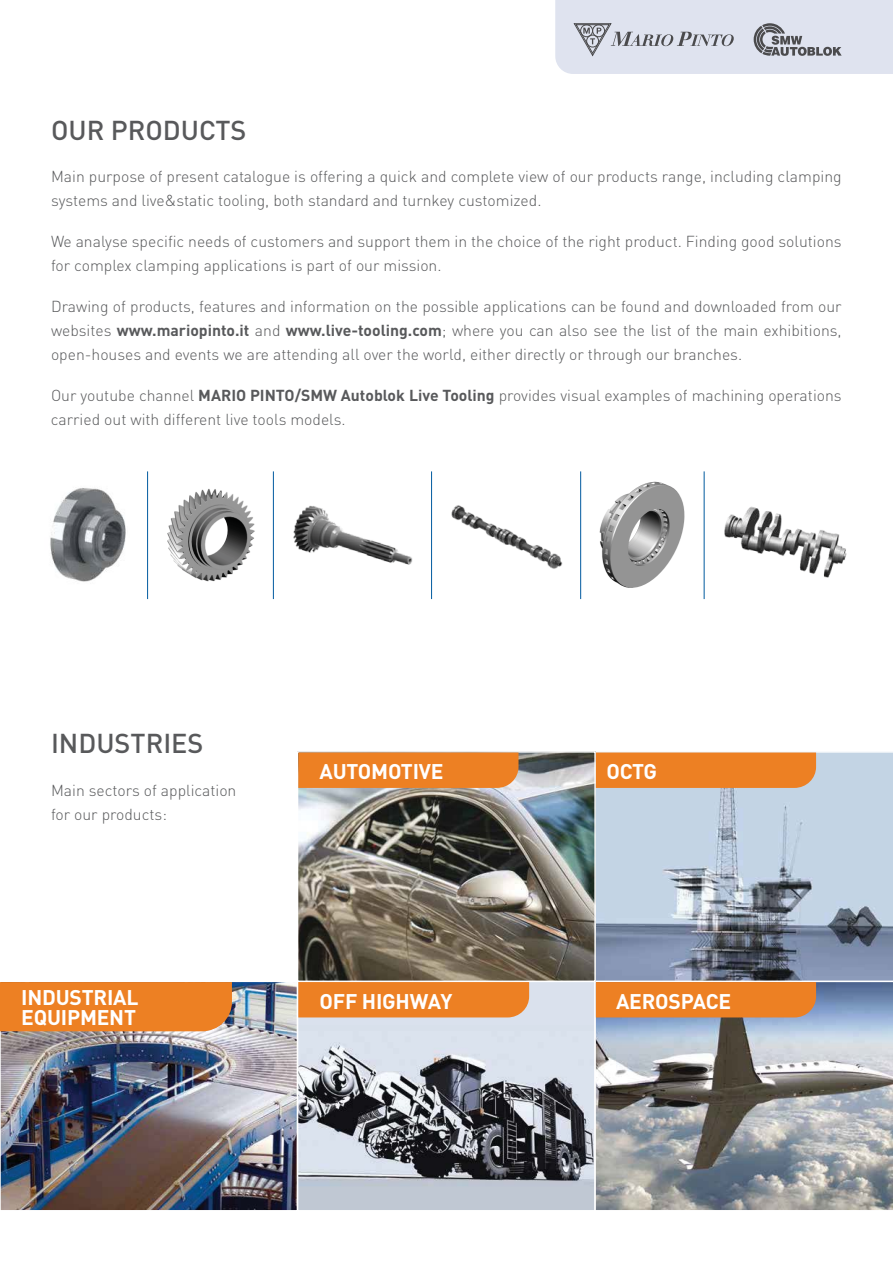
<style>
.page{position:relative;width:893px;height:1263px;background:#fff}
.page>*{position:absolute;margin:0;border:0;box-sizing:border-box;transform-origin:0 0}
.t1{font:500 27px "DIN";color:#58595b}
.t2{font:700 21px/20px "DIN";letter-spacing:-.01em;color:#fff}
.t3{font:300 15.75px/24px "DIN";color:#58595b}
.s1{font-weight:700}
</style>
<div class="page">
<img style="left:3px;top:984px;width:292px;height:225px">
<div style="left:0;top:981px;width:298px;height:231px;border:2px solid #fff"></div>
<div style="left:298px;top:981px;width:297px;height:230px;background:#dae1ed"></div>
<img style="left:300px;top:1043px;width:293px;height:166px">
<div style="left:297px;top:981px;width:299px;height:231px;border:2px solid #fff"></div>
<svg style="left:594px;top:982px;width:299px;height:230px;background:#989da2"></svg>
<svg style="left:596px;top:752px;width:297px;height:229px;background:#a5b3c5"></svg>
<img style="left:300px;top:754px;width:293px;height:225px">
<div style="left:297px;top:751px;width:299px;height:231px;border:2px solid #fff"></div>
<img style="left:167px;top:488px;width:88px;height:94px">
<img style="left:293px;top:505px;width:120px;height:60px">
<img style="left:451px;top:505px;width:112px;height:64px">
<img style="left:599px;top:481px;width:86px;height:107px">
<img style="left:724px;top:506px;width:123px;height:72px">
<svg style="left:555px;top:0;width:338px;height:74px;background:#d4d8e3"></svg>
<div style="left:298px;top:753px;width:220px;height:35px;background:#ed8023"></div>
<div style="left:298px;top:982px;width:231px;height:35px;background:#ed8023"></div>
<div style="left:596px;top:753px;width:220px;height:35px;background:#ed8023"></div>
<div style="left:596px;top:982px;width:220px;height:35px;background:#ed8023"></div>
<div style="left:0;top:982px;width:232px;height:49px;background:#ed8023"></div>
<hr style="left:147px;top:471px;width:1px;height:128px;background:#005a9f">
<hr style="left:273px;top:471px;width:1px;height:128px;background:#005a9f">
<hr style="left:431px;top:471px;width:1px;height:128px;background:#005a9f">
<hr style="left:580px;top:471px;width:1px;height:128px;background:#005a9f">
<hr style="left:704px;top:471px;width:1px;height:128px;background:#005a9f">
<img style="left:50px;top:488px;width:76px;height:94px">
<h1 class="t1" style="left:51px;top:120px;width:197px">OUR PRODUCTS</h1>
<p class="t3" style="left:51px;top:166px;width:792px">Main purpose of present catalogue is offering a quick and complete view of our products range, including clamping systems and live&amp;static tooling, both standard and turnkey customized.</p>
<p class="t3" style="left:51px;top:231px;width:792px">We analyse specific needs of customers and support them in the choice of the right product. Finding good solutions for complex clamping applications is part of our mission.</p>
<p class="t3" style="left:51px;top:296px;width:792px;text-align:justify">Drawing of products, features and information on the possible applications can be found and downloaded from our websites <span class="s1">www.mariopinto.it</span> and <span class="s1">www.live-tooling.com</span>; where you can also see the list of the main exhibitions, open-houses and events we are attending all over the world, either directly or through our branches.</p>
<p class="t3" style="left:51px;top:385px;width:792px">Our youtube channel <span class="s1">MARIO PINTO/SMW Autoblok Live Tooling</span> provides visual examples of machining operations carried out with different live tools models.</p>
<h1 class="t1" style="left:51px;top:733px;width:154px">INDUSTRIES</h1>
<p class="t3" style="left:51px;top:780px;width:187px">Main sectors of application for our products:</p>
<h2 class="t2" style="left:21px;top:990px;width:119px">INDUSTRIAL<br>EQUIPMENT</h2>
<h2 class="t2" style="left:320px;top:763px;width:126px">AUTOMOTIVE</h2>
<h2 class="t2" style="left:606px;top:763px;width:52px">OCTG</h2>
<h2 class="t2" style="left:320px;top:993px;width:134px">OFF HIGHWAY</h2>
<h2 class="t2" style="left:616px;top:993px;width:117px">AEROSPACE</h2>
</div>
